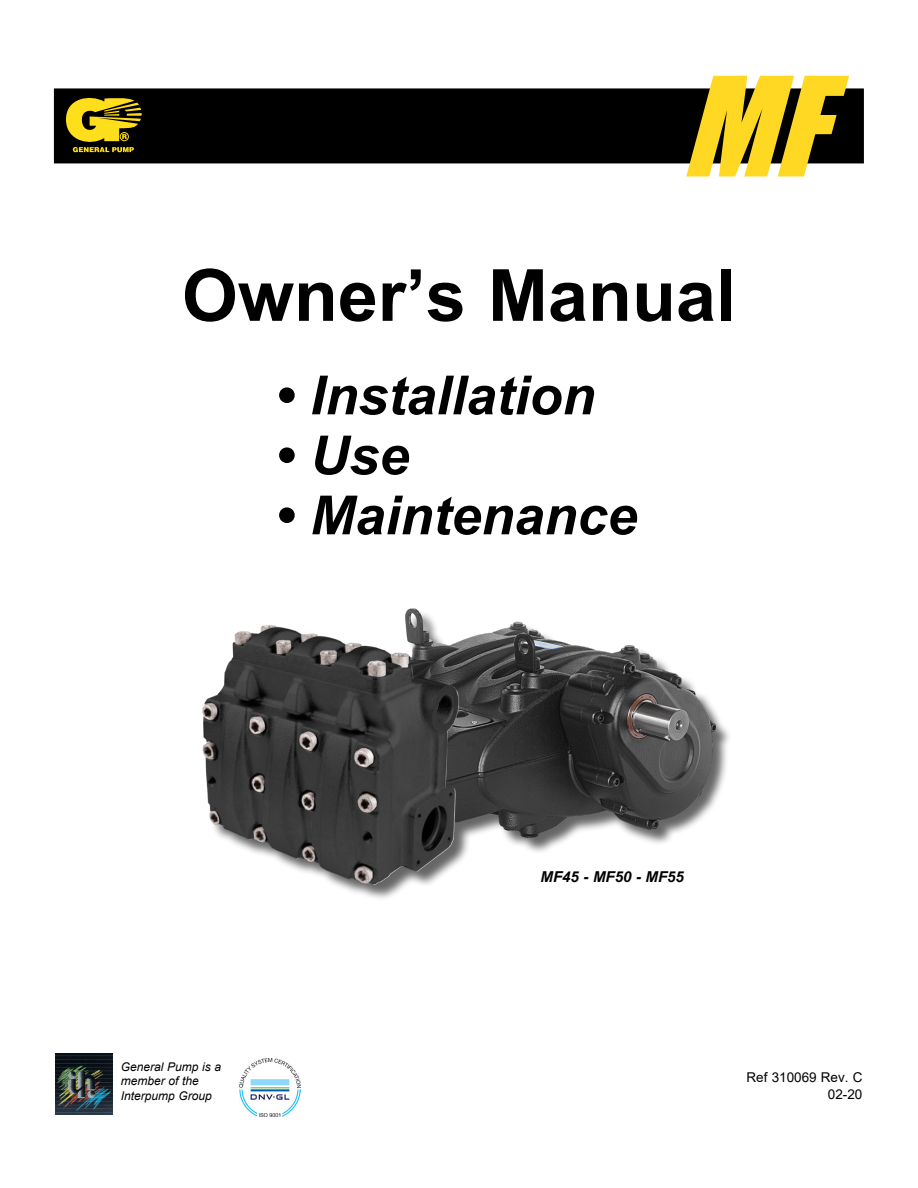
<style>
.page{position:relative;width:918px;height:1188px;background:#fff}
.page>*{position:absolute;margin:0;border:0;box-sizing:border-box;transform-origin:0 0}
.t1{font:italic 127.5px "Impact";color:#ffd824}
.t2{font:700 72px "Arial";color:#000}
.t3{font:italic 700 54px "Arial";color:#000}
.t4{font:italic 700 15px "Arial";color:#000}
.t5{font:13.5px/16.2px "Arial";color:#000;text-align:right}
.t6{font:italic 12px/14.4px "Arial";color:#000}
</style>
<div class="page">
<div style="left:54px;top:88px;width:810px;height:75px;background:#000"></div>
<svg style="left:66px;top:97px;width:76px;height:55px"></svg>
<div style="left:204px;top:611px;width:528px;height:290px;background:#000;opacity:.6"></div>
<img style="left:203px;top:609px;width:512px;height:275px">
<img style="left:56px;top:1054px;width:56px;height:61px">
<img style="left:240px;top:1058px;width:61px;height:59px">
<h1 class="t1" style="left:681px;top:28px;width:195px">MF</h1>
<h2 class="t2" style="left:182px;top:245px;width:556px">Owner’s Manual</h2>
<h3 class="t3" style="left:275px;top:359px;width:322px">• Installation</h3>
<h3 class="t3" style="left:275px;top:419px;width:136px">• Use</h3>
<h3 class="t3" style="left:275px;top:479px;width:364px">• Maintenance</h3>
<p class="t6" style="left:121px;top:1060px;width:102px">General Pump is a member of the<br>Interpump Group</p>
<p class="t4" style="left:541px;top:867px;width:145px">MF45 - MF50 - MF55</p>
<p class="t5" style="left:747px;top:1069px;width:117px">Ref 310069 Rev. C<br>02-20</p>
</div>
